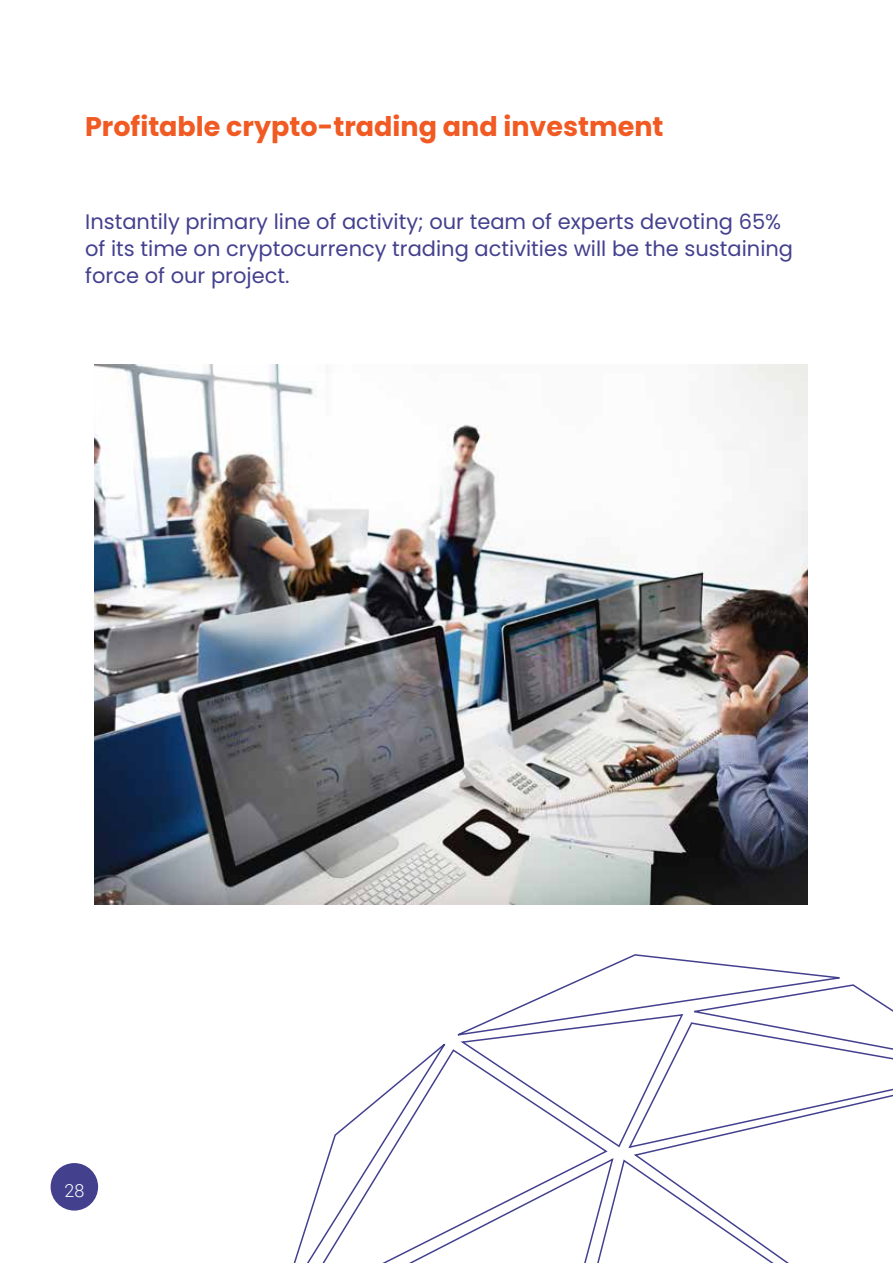
<style>
.page{position:relative;width:893px;height:1263px;background:#fff}
.page>*{position:absolute;margin:0;border:0;box-sizing:border-box;transform-origin:0 0}
.t1{font:700 27px "Poppins";color:#f15a22}
.t2{font:21px/27px "Poppins";color:#43408e}
.t3{font:300 18px "Roboto";color:#fff}
</style>
<div class="page">
<div style="left:51px;top:1163px;width:47px;height:47px;background:#43408e;border-radius:50%"></div>
<svg style="left:293px;top:954px;width:600px;height:309px"></svg>
<img style="left:94px;top:365px;width:714px;height:539px">
<p class="t1" style="left:85px;top:111px;width:580px">Profitable crypto-trading and investment</p>
<p class="t2" style="left:85px;top:208px;width:709px">Instantily primary line of activity; our team of experts devoting 65% of its time on cryptocurrency trading activities will be the sustaining force of our project.</p>
<p class="t3" style="left:64px;top:1178px;width:21px">28</p>
</div>
